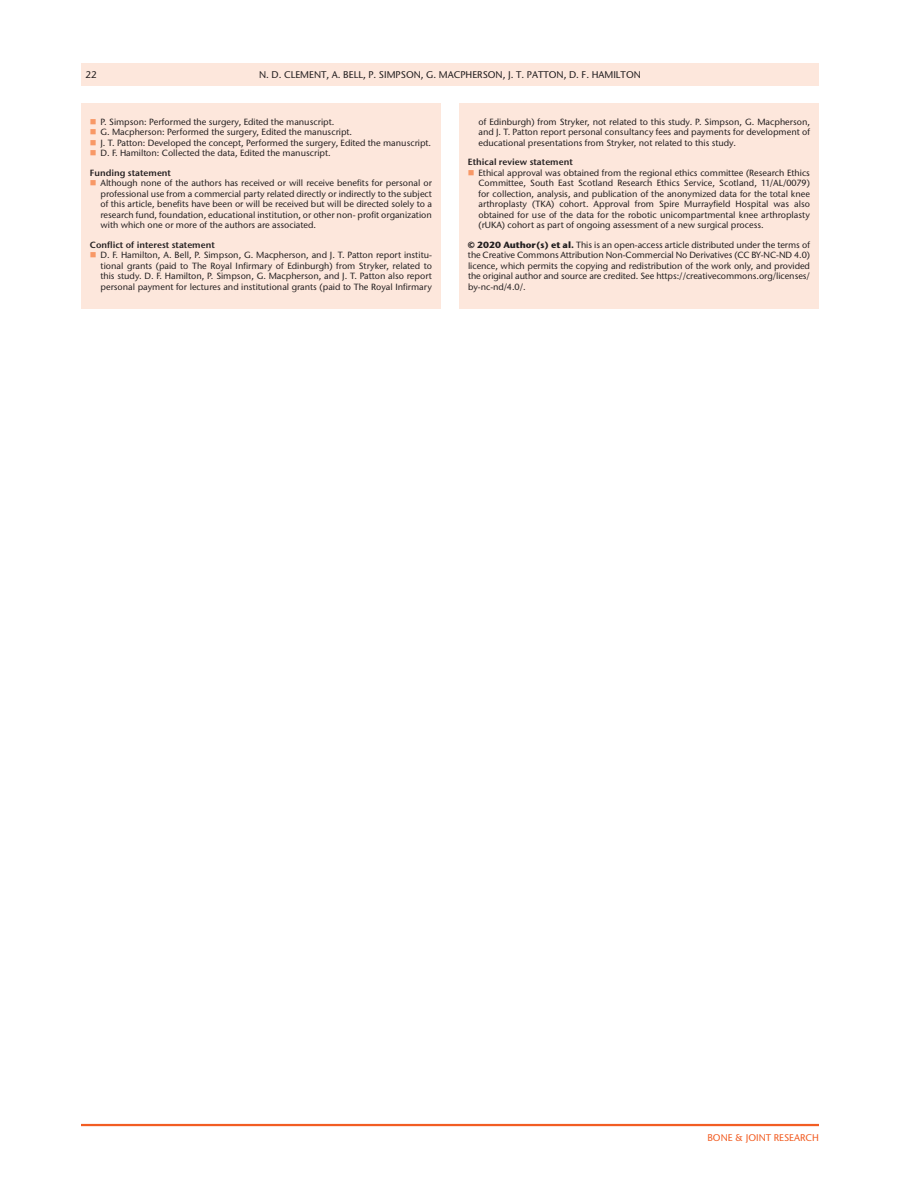
<style>
.page{position:relative;width:918px;height:1188px;background:#fff}
.page>*{position:absolute;margin:0;border:0;box-sizing:border-box;transform-origin:0 0}
.t1{font:500 9.75px "Stone Sans ITC Pro";color:#231f20}
.t2{font:500 9.75px "Stone Sans ITC Pro";color:#f25d23}
.t3{font:500 9px/10.5px "Stone Sans ITC Pro";color:#231f20;text-align:justify}
.t4{font:600 9px "Stone Sans ITC Pro";color:#231f20}
.s1{font-weight:700}
</style>
<div class="page">
<div style="left:81px;top:63px;width:738px;height:23px;background:#fde7dc"></div>
<hr style="left:81px;top:1124px;width:738px;height:2px;background:#f25d23">
<div style="left:81px;top:104px;width:360px;height:205px;background:#fde7dc"></div>
<div style="left:459px;top:104px;width:360px;height:205px;background:#fde7dc"></div>
<p class="t1" style="left:86px;top:68px;width:13px">22</p>
<p class="t1" style="left:259px;top:68px;width:135px">N. D. Clem ent, A. Bell, P. Simps</p>
<p class="t1" style="left:406px;top:68px;width:235px">on, G. Macpherson, J. T. Patton, D. F. Ham ilton</p>
<p class="t3" style="left:100px;top:116px;width:332px;text-align:left">P. Simpson: Performed the surgery, Edited the manuscript.<br>G. Macpherson: Performed the surgery, Edited the manuscript.<br>J. T. Patton: Developed the concept, Performed the surgery, Edited the manuscript.<br>D. F. Hamilton: Collected the data, Edited the manuscript.</p>
<p class="t4" style="left:90px;top:167px;width:83px">Funding statement</p>
<p class="t3" style="left:100px;top:178px;width:333px">Although none of the authors has received or will receive benefits for personal or professional use from a commercial party related directly or indirectly to the subject of this article, benefits have been or will be received but will be directed solely to a research fund, foundation, educational institution, or other non- profit organization with which one or more of the authors are associated.</p>
<p class="t4" style="left:90px;top:239px;width:126px">Conflict of interest statement</p>
<p class="t3" style="left:100px;top:250px;width:333px">D. F. Hamilton, A. Bell, P. Simpson, G. Macpherson, and J. T. Patton report institu&shy;tional grants (paid to The Royal I nfirmary of Edinburgh) from Stryker, related to this study. D. F. Hamilton, P. Simpson, G. Macpherson, and J. T. Patton also report personal payment for lectures and institutional grants (paid to The Royal I nfirmary</p>
<p class="t3" style="left:478px;top:117px;width:333px">of Edinburgh) from Stryker, not related to this study. P. Simpson, G. Macpherson, and J. T. Patton report personal consultancy fees and payments for development of educational presentations from Stryker, not related to this study.</p>
<p class="t4" style="left:468px;top:157px;width:106px">Ethical review statement</p>
<p class="t3" style="left:478px;top:168px;width:333px">Ethical approval was obtained from the regional ethics committee (Research Ethics Committee, South East Scotland Research Ethics Service, Scotland, 11/AL/0079) for collection, analysis, and publication of the anonymized data for the total knee arthroplasty (TKA) cohort. Approval from Spire Murrayfield H ospital was also obtained for use of the data for the robotic unicompartmental knee arthroplasty (rUKA) cohort as part of ongoing assessment of a new surgical process.</p>
<p class="t3" style="left:468px;top:240px;width:344px"><span class="s1">© 2020 Author(s) et al.</span> This is an open-access article distributed under the terms of the Creative Commons Attribution Non-Commercial No Derivatives (CC BY-NC-ND 4.0) licence, which permits the copying and redistribution of the work only, and provided the original author and source are credited. See https://creativecommons.org/licenses/ by-nc-nd/4.0/.</p>
<p class="t2" style="left:707px;top:1132px;width:113px">BONE &amp; JOINT RESEARCH</p>
</div>
